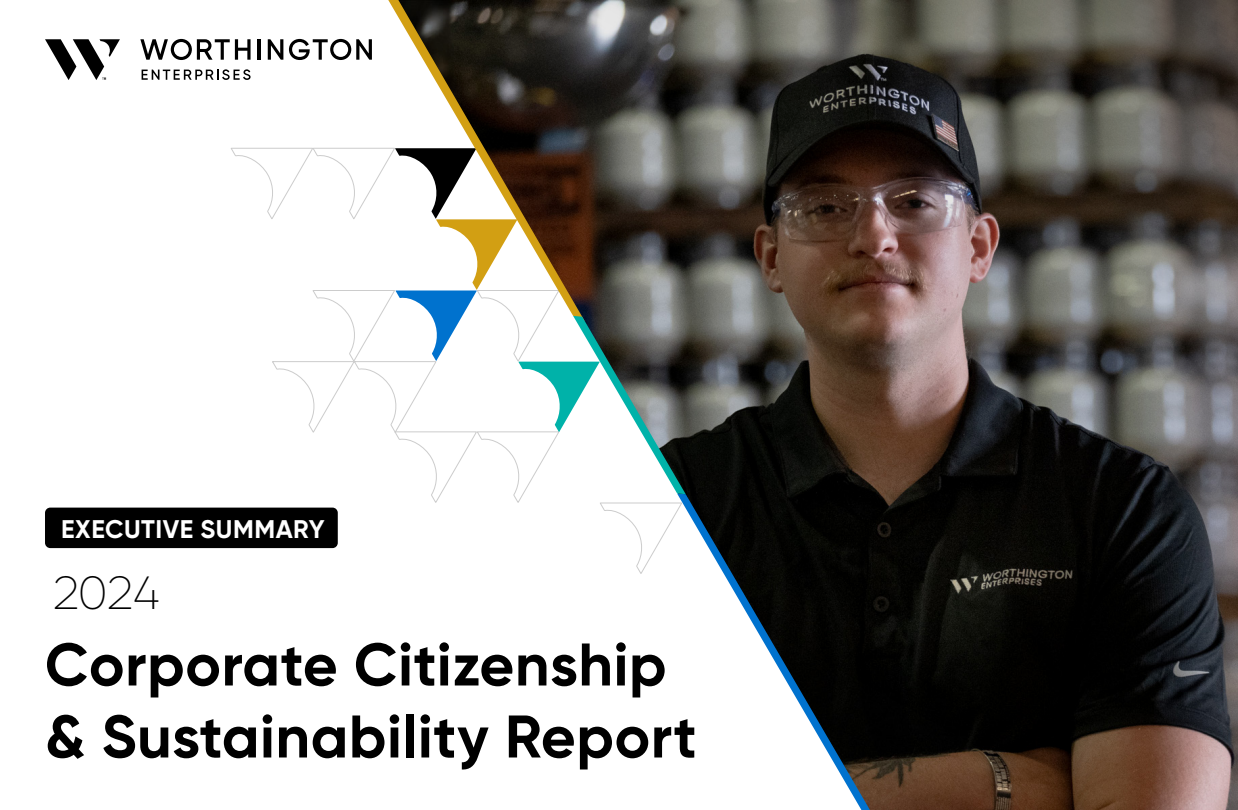
<style>
.page{position:relative;width:1238px;height:810px;background:#fff}
.page>*{position:absolute;margin:0;border:0;box-sizing:border-box;transform-origin:0 0}
.t1{font:700 60px/72px "Gilroy";letter-spacing:.01em;color:#000}
.t2{font:200 46.5px "Gilroy";color:#000}
.t3{font:700 25.5px "Gilroy";letter-spacing:.02em;color:#fff}
</style>
<div class="page">
<div style="left:45px;top:508px;width:293px;height:40px;background:#000;border-radius:5px"></div>
<img style="left:584px;top:0;width:654px;height:810px">
<svg style="left:140px;top:39px;width:110px;height:21px"></svg>
<hr style="left:257px;top:39px;width:3px;height:21px;background:#000">
<svg style="left:268px;top:39px;width:15px;height:21px"></svg>
<svg style="left:289px;top:39px;width:83px;height:21px"></svg>
<svg style="left:142px;top:69px;width:108px;height:11px"></svg>
<svg style="left:45px;top:39px;width:75px;height:41px"></svg>
<svg style="left:677px;top:493px;width:193px;height:317px"></svg>
<svg style="left:388px;top:0;width:196px;height:147px"></svg>
<svg style="left:231px;top:147px;width:454px;height:427px"></svg>
<p class="t3" style="left:61px;top:513px;width:265px">EXECUTIVE SUMMARY</p>
<p class="t2" style="left:52px;top:564px;width:109px">2024</p>
<p class="t1" style="left:45px;top:628px;width:653px">Corporate Citizenship &amp; Sustainability Report</p>
</div>
